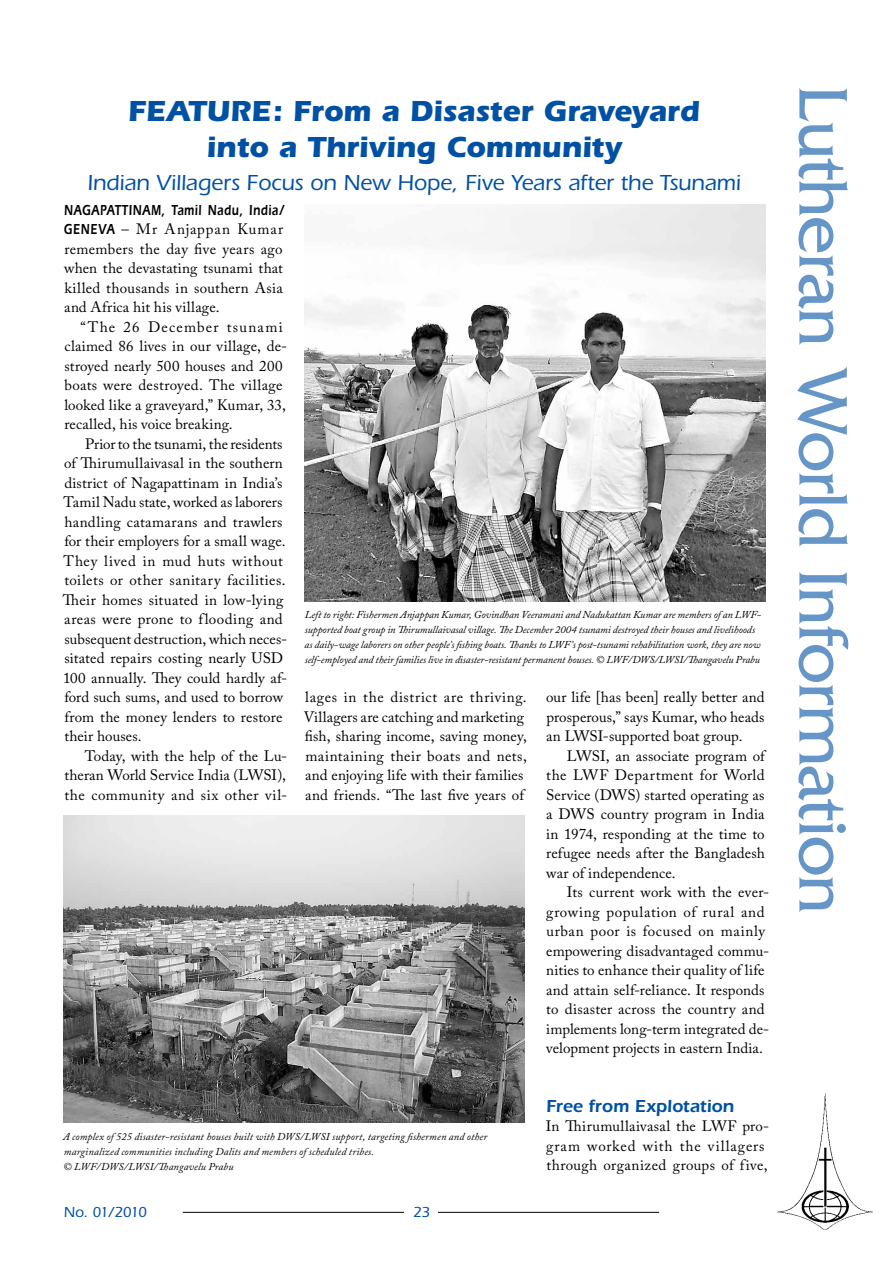
<style>
.page{position:relative;width:893px;height:1263px;background:#fff}
.page>*{position:absolute;margin:0;border:0;box-sizing:border-box;transform-origin:0 0}
.t1{font:72px "Friz Quadrata";letter-spacing:-.02em;color:#6696c8}
.t2{font:700 30px/36px "Itc Eras";letter-spacing:-.005em;color:#0050a4;text-align:center}
.t3{font:500 22.5px "Itc Eras";letter-spacing:-.005em;color:#0050a4}
.t4{font:600 18px "Itc Eras";color:#0050a4}
.t5{font:15px/19.5px "Adobe Caslon Pro";letter-spacing:.015em;color:#000;text-align:justify}
.t6{font:15px/19.5px "Adobe Caslon Pro";letter-spacing:.035em;color:#000}
.t7{font:600 15px "Itc Eras";letter-spacing:.05em;color:#000;scale:.75 1}
.t8{font:500 15px "Itc Eras";letter-spacing:-.05em;color:#0050a4}
.t9{font:italic 10.5px/15px "Adobe Caslon Pro";color:#000}
.s1{font-family:"Itc Eras";font-weight:600}
</style>
<div class="page">
<hr style="left:183px;top:1212px;width:221px;height:1px;background:#000">
<hr style="left:438px;top:1212px;width:221px;height:1px;background:#000">
<img style="left:777px;top:1093px;width:96px;height:137px">
<img style="left:64px;top:815px;width:460px;height:307px">
<img style="left:305px;top:205px;width:460px;height:396px">
<h2 class="t2" style="left:128px;top:93px;width:574px">FEATURE: From a Disaster Graveyard into a Thriving Community</h2>
<h3 class="t3" style="left:87px;top:170px;width:655px">Indian Villagers Focus on New Hope, Five Years after the Tsunami</h3>
<p class="t7" style="left:64px;top:201px;width:295px">NAGAPATTINAM, Tamil Nadu, India/</p>
<p class="t5" style="left:64px;top:219px;width:221px"><span class="s1">GENEVA</span> – Mr Anjappan Kumar remembers the day five years ago when the devastating tsunami that killed thousands in southern Asia and Africa hit his village.</p>
<p class="t5" style="left:64px;top:317px;width:224px;text-align:left;text-indent:16px">“The 26 December tsunami claimed 86 lives in our village, de&shy;stroyed nearly 500 houses and 200 boats were destroyed. The village looked like a graveyard,” Kumar, 33, recalled, his voice breaking.</p>
<p class="t5" style="left:63px;top:434px;width:226px;text-align:left;text-indent:22px">Prior to the tsunami, the residents of Thirumullaivasal in the southern district of Nagapattinam in India’s Tamil Nadu state, worked as laborers handling catamarans and trawlers for their employers for a small wage.<br>They lived in mud huts without toilets or other sanitary facilities.<br>Their homes situated in low-lying areas were prone to flooding and subsequent destruction, which neces&shy;sitated repairs costing nearly USD 100 annually. They could hardly af&shy;ford such sums, and used to borrow from the money lenders to restore their houses.</p>
<p class="t5" style="left:64px;top:746px;width:224px;text-indent:20px">Today, with the help of the Lu&shy;theran World Service India (LWSI), the community and six other vil-</p>
<p class="t9" style="left:304px;top:607px;width:458px">Left to right: Fishermen Anjappan Kumar, Govindhan Veeramani and Nadukattan Kumar are members of an LWF&shy;supported boat group in Thirumullaivasal village. The December 2004 tsunami destroyed their houses and livelihoods as daily-wage laborers on other people’s fishing boats. Thanks to LWF’s post-tsunami rehabilitation work, they are now self-employed and their families live in disaster-resistant permanent houses. © LWF/DWS/LWSI/Thangavelu Prabu</p>
<p class="t5" style="left:304px;top:687px;width:225px;text-align:left">lages in the district are thriving.<br>Villagers are catching and marketing fish, sharing income, saving money, maintaining their boats and nets, and enjoying life with their families and friends. “The last five years of</p>
<p class="t5" style="left:546px;top:687px;width:220px">our life [has been] really better and prosperous,” says Kumar, who heads an LWSI-supported boat group.</p>
<p class="t5" style="left:546px;top:746px;width:220px;text-indent:21px">LWSI, an associate program of the LWF Department for World Service (DWS) started operating as a DWS country program in India in 1974, responding at the time to refugee needs after the Bangladesh war of independence.</p>
<p class="t5" style="left:546px;top:882px;width:225px;text-align:left;text-indent:21px">Its current work with the ever&shy;growing population of rural and urban poor is focused on mainly empowering disadvantaged commu&shy;nities to enhance their quality of life and attain self-reliance. It responds to disaster across the country and implements long-term integrated de&shy;velopment projects in eastern India.</p>
<p class="t9" style="left:63px;top:1128px;width:426px">A complex of 525 disaster-resistant houses built with DWS/LWSI support, targeting fishermen and other marginalized communities including Dalits and members of scheduled tribes.<br>© LWF/DWS/LWSI/Thangavelu Prabu</p>
<p class="t8" style="left:64px;top:1203px;width:85px">No. 01/2010</p>
<p class="t8" style="left:413px;top:1203px;width:19px">23</p>
<p class="t4" style="left:546px;top:1095px;width:190px">Free from Explotation</p>
<p class="t6" style="left:546px;top:1116px;width:225px">In Thirumullaivasal the LWF pro&shy;gram worked with the villagers through organized groups of five,</p>
<h1 class="t1" style="left:863px;top:85px;width:830px;rotate:90deg">Lutheran World Information</h1>
</div>
